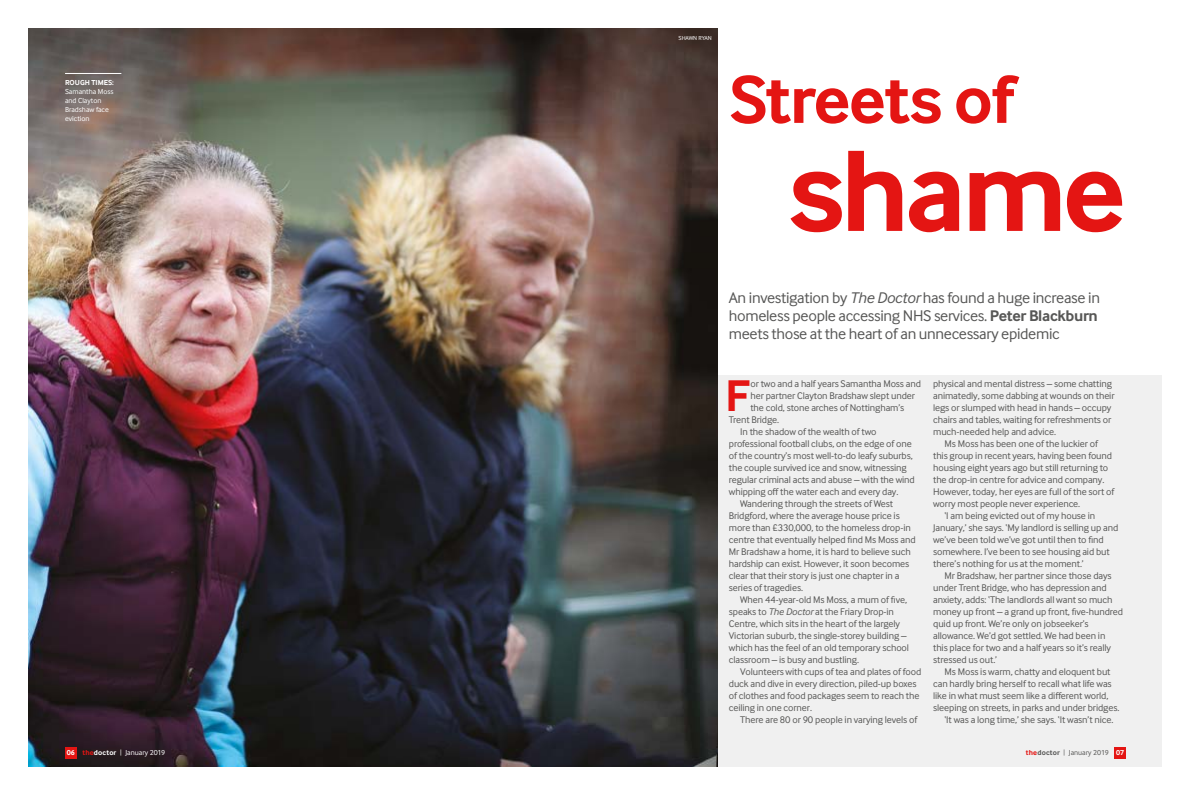
<style>
.page{position:relative;width:1191px;height:794px;background:#fff}
.page>*{position:absolute;margin:0;border:0;box-sizing:border-box;transform-origin:0 0}
.t1{font:700 120px "Inter Face";letter-spacing:-.04em;color:#e41513}
.t2{font:700 70px "Inter Face";letter-spacing:-.02em;color:#e41513}
.t3{font:700 46px "Inter Face";color:#e41513}
.t4{font:16px/18px "Inter Face";letter-spacing:-.02em;color:#575756}
.t5{font:10px "Inter Face";letter-spacing:-.01em;color:#575756}
.t6{font:7.5px/9px "Inter Face";color:#fff}
.t7{font:7.5px "Inter Face";color:#575756}
.t8{font:700 7.5px "Inter Face";color:#fff}
.t9{font:6px "Inter Face";color:#fff}
.s1{font-style:italic}
.s2{font-weight:700}
.s3{font-weight:700;color:#e41513}
.s4{font-weight:700;color:#fff}
</style>
<div class="page">
<div style="left:718px;top:375px;width:443px;height:391px;background:#f0f0f0"></div>
<img style="left:28px;top:28px;width:690px;height:738px">
<div style="left:1114px;top:747px;width:11px;height:11px;background:#e41513"></div>
<div style="left:65px;top:747px;width:12px;height:11px;background:#e41513"></div>
<hr style="left:65px;top:73px;width:56px;height:1px;background:#fff">
<p class="t8" style="left:65px;top:78px;width:50px">ROUGH TIMES:</p>
<p class="t6" style="left:65px;top:87px;width:50px">Samantha Moss and Clayton<br>Bradshaw face eviction</p>
<p class="t9" style="left:678px;top:35px;width:35px">SHAWN RYAN</p>
<h2 class="t2" style="left:729px;top:59px;width:287px">Streets of</h2>
<h1 class="t1" style="left:787px;top:121px;width:340px">shame</h1>
<h3 class="t4" style="left:729px;top:288px;width:373px">An investigation by <span class="s1">The Doctor</span> has found a huge increase in homeless people accessing NHS services. <span class="s2">Peter Blackburn </span>meets those at the heart of an unnecessary epidemic</h3>
<h3 class="t3" style="left:725px;top:369px;width:26px">F</h3>
<p class="t5" style="left:750px;top:378px;width:172px">or two and a half years Samantha Moss and</p>
<p class="t5" style="left:750px;top:390px;width:166px">her partner Clayton Bradshaw slept under</p>
<p class="t5" style="left:750px;top:402px;width:155px">the cold, stone arches of Nottingham’s</p>
<p class="t5" style="left:729px;top:414px;width:52px">Trent Bridge.</p>
<p class="t5" style="left:740px;top:426px;width:138px">In the shadow of the wealth of two</p>
<p class="t5" style="left:729px;top:438px;width:184px">professional football clubs, on the edge of one</p>
<p class="t5" style="left:729px;top:450px;width:185px">of the country’s most well-to-do leafy suburbs,</p>
<p class="t5" style="left:729px;top:462px;width:179px">the couple survived ice and snow, witnessing</p>
<p class="t5" style="left:729px;top:474px;width:187px">regular criminal acts and abuse – with the wind</p>
<p class="t5" style="left:729px;top:486px;width:171px">whipping off the water each and every day.</p>
<p class="t5" style="left:740px;top:498px;width:155px">Wandering through the streets of West</p>
<p class="t5" style="left:729px;top:510px;width:172px">Bridgford, where the average house price is</p>
<p class="t5" style="left:729px;top:522px;width:183px">more than £330,000, to the homeless drop-in</p>
<p class="t5" style="left:729px;top:534px;width:188px">centre that eventually helped find Ms Moss and</p>
<p class="t5" style="left:729px;top:546px;width:183px">Mr Bradshaw a home, it is hard to believe such</p>
<p class="t5" style="left:729px;top:558px;width:182px">hardship can exist. However, it soon becomes</p>
<p class="t5" style="left:729px;top:570px;width:172px">clear that their story is just one chapter in a</p>
<p class="t5" style="left:729px;top:582px;width:76px">series of tragedies.</p>
<p class="t5" style="left:740px;top:594px;width:168px">When 44-year-old Ms Moss, a mum of five,</p>
<p class="t5" style="left:729px;top:606px;width:167px">speaks to <span class="s1">The Doctor</span> at the Friary Drop-in</p>
<p class="t5" style="left:729px;top:618px;width:173px">Centre, which sits in the heart of the largely</p>
<p class="t5" style="left:729px;top:630px;width:179px">Victorian suburb, the single-storey building –</p>
<p class="t5" style="left:729px;top:642px;width:182px">which has the feel of an old temporary school</p>
<p class="t5" style="left:729px;top:654px;width:132px">classroom – is busy and bustling.</p>
<p class="t5" style="left:740px;top:666px;width:183px">Volunteers with cups of tea and plates of food</p>
<p class="t5" style="left:729px;top:678px;width:189px">duck and dive in every direction, piled-up boxes</p>
<p class="t5" style="left:729px;top:690px;width:192px">of clothes and food packages seem to reach the</p>
<p class="t5" style="left:729px;top:702px;width:85px">ceiling in one corner.</p>
<p class="t5" style="left:740px;top:714px;width:179px">There are 80 or 90 people in varying levels of</p>
<p class="t5" style="left:933px;top:378px;width:180px">physical and mental distress – some chatting</p>
<p class="t5" style="left:933px;top:390px;width:183px">animatedly, some dabbing at wounds on their</p>
<p class="t5" style="left:933px;top:402px;width:180px">legs or slumped with head in hands – occupy</p>
<p class="t5" style="left:933px;top:414px;width:180px">chairs and tables, waiting for refreshments or</p>
<p class="t5" style="left:933px;top:426px;width:124px">much-needed help and advice.</p>
<p class="t5" style="left:944px;top:438px;width:155px">Ms Moss has been one of the luckier of</p>
<p class="t5" style="left:933px;top:450px;width:180px">this group in recent years, having been found</p>
<p class="t5" style="left:933px;top:462px;width:177px">housing eight years ago but still returning to</p>
<p class="t5" style="left:933px;top:474px;width:173px">the drop-in centre for advice and company.</p>
<p class="t5" style="left:933px;top:486px;width:183px">However, today, her eyes are full of the sort of</p>
<p class="t5" style="left:933px;top:498px;width:149px">worry most people never experience.</p>
<p class="t5" style="left:944px;top:510px;width:152px">‘I am being evicted out of my house in</p>
<p class="t5" style="left:933px;top:522px;width:187px">January,’ she says. ‘My landlord is selling up and</p>
<p class="t5" style="left:933px;top:534px;width:172px">we’ve been told we’ve got until then to find</p>
<p class="t5" style="left:933px;top:546px;width:178px">somewhere. I’ve been to see housing aid but</p>
<p class="t5" style="left:933px;top:558px;width:152px">there’s nothing for us at the moment.’</p>
<p class="t5" style="left:944px;top:570px;width:169px">Mr Bradshaw, her partner since those days</p>
<p class="t5" style="left:933px;top:582px;width:175px">under Trent Bridge, who has depression and</p>
<p class="t5" style="left:933px;top:594px;width:181px">anxiety, adds: ‘The landlords all want so much</p>
<p class="t5" style="left:933px;top:606px;width:191px">money up front – a grand up front, five-hundred</p>
<p class="t5" style="left:933px;top:618px;width:157px">quid up front. We’re only on jobseeker’s</p>
<p class="t5" style="left:933px;top:630px;width:174px">allowance. We’d got settled. We had been in</p>
<p class="t5" style="left:933px;top:642px;width:179px">this place for two and a half years so it’s really</p>
<p class="t5" style="left:933px;top:654px;width:65px">stressed us out.’</p>
<p class="t5" style="left:944px;top:666px;width:167px">Ms Moss is warm, chatty and eloquent but</p>
<p class="t5" style="left:933px;top:678px;width:180px">can hardly bring herself to recall what life was</p>
<p class="t5" style="left:933px;top:690px;width:177px">like in what must seem like a different world,</p>
<p class="t5" style="left:933px;top:702px;width:188px">sleeping on streets, in parks and under bridges.</p>
<p class="t5" style="left:944px;top:714px;width:170px">‘It was a long time,’ she says. ‘It wasn’t nice.</p>
<p class="t6" style="left:67px;top:748px;width:100px"><span class="s2">06</span> <span class="s3">the</span><span class="s2">doctor</span> | January 2019</p>
<p class="t7" style="left:1026px;top:748px;width:100px"><span class="s3">the</span><span class="s2">doctor</span> | January 2019 <span class="s4">07</span></p>
</div>
